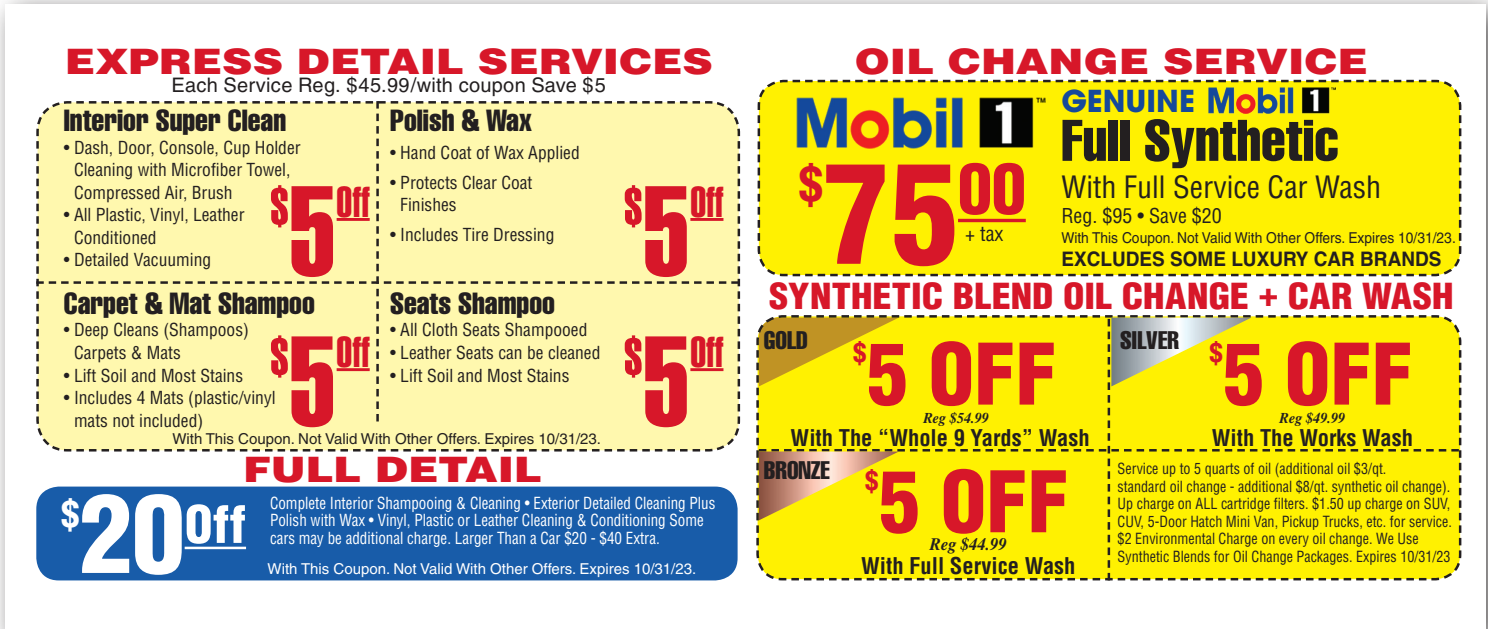
<style>
.page{position:relative;width:1488px;height:629px;background:#fff}
.page>*{position:absolute;margin:0;border:0;box-sizing:border-box;transform-origin:0 0}
.t1{font:900 condensed 135px "Helvetica";color:#d71729}
.t2{font:125px "Helvetica Extra Compressed";color:#d71729}
.t3{font:900 condensed 82.5px "Helvetica";color:#d71729}
.t4{font:extra-condensed 57.5px "Helvetica";color:#231f20}
.t5{font:900 condensed 50.25px "Helvetica";color:#fff}
.t6{font:50px "Helvetica Extra Compressed";color:#d71729}
.t7{font:900 condensed 48.25px "Helvetica";color:#d71729}
.t8{font:42.5px "Helvetica Extra Compressed";color:#d71729}
.t9{font:900 condensed 36.75px "Helvetica";color:#fff}
.t10{font:900 35px "Helvetica";color:#d71729;scale:1.2 1}
.t11{font:900 condensed 35px "Helvetica";color:#d71729;scale:1.1 1}
.t12{font:extra-condensed 30px "Helvetica";color:#231f20}
.t13{font:condensed 30px "Helvetica";color:#231f20}
.t14{font:700 30px "Avant Garde";color:#15499b}
.t15{font:900 condensed 26.75px "Helvetica";color:#d71729}
.t16{font:extra-condensed 25px "Helvetica";color:#231f20}
.t17{font:700 condensed 22.5px "Helvetica";color:#231f20}
.t18{font:20px "Helvetica";letter-spacing:.015em;color:#231f20}
.t19{font:700 20px "Helvetica";color:#231f20;scale:.95 1}
.t20{font:condensed 20px "Helvetica";color:#231f20}
.t21{font:condensed 17.5px/22.5px "Helvetica";color:#231f20}
.t22{font:italic 700 17.5px "Times";color:#231f20;scale:.95 1}
.t23{font:condensed 16.25px/17.5px "Helvetica";color:#fff;scale:.93 1}
.t24{font:condensed 15px/17.5px "Helvetica";color:#231f20;scale:.94 1}
.t25{font:15px "Helvetica";color:#231f20;scale:.92 1}
.t26{font:15px "Helvetica";color:#231f20}
.t27{font:15px "Helvetica";color:#fff}
.t28{font:italic 700 15px "Times";color:#231f20;scale:.95 1}
.s1{font-size:105px}
</style>
<div class="page">
<div style="left:36px;top:486px;width:702px;height:94px;background:#185ca9;border-radius:22px"></div>
<div style="left:757px;top:79px;width:705px;height:198px;background:#fff101"></div>
<hr style="left:185px;top:546px;width:61px;height:2px;background:#fff">
<div style="left:36px;top:101px;width:705px;height:351px;background:#fff8ae"></div>
<img style="left:796px;top:97px;width:249px;height:52px">
<img style="left:1209px;top:87px;width:127px;height:26px">
<hr style="left:958px;top:219px;width:68px;height:3px;background:#d71729">
<svg style="left:756px;top:315px;width:706px;height:266px;background:#f5e60d"></svg>
<h3 class="t10" style="left:65px;top:39px;width:542px">EXPRESS DETAIL SERVICES</h3>
<p class="t18" style="left:172px;top:73px;width:436px">Each Service Reg. $45.99/with coupon Save $5</p>
<h3 class="t12" style="left:64px;top:101px;width:224px">Interior Super Clean</h3>
<p class="t21" style="left:74px;top:136px;width:228px;text-indent:-10px">• Dash, Door, Console, Cup Holder<br>Cleaning with Microfiber Towel,<br>Compressed Air, Brush</p>
<p class="t21" style="left:74px;top:203px;width:172px;text-indent:-10px">• All Plastic, Vinyl, Leather<br>Conditioned</p>
<p class="t21" style="left:64px;top:248px;width:149px">• Detailed Vacuuming</p>
<h3 class="t12" style="left:64px;top:284px;width:252px">Carpet &amp; Mat Shampoo</h3>
<p class="t21" style="left:74px;top:318px;width:176px;text-indent:-10px">• Deep Cleans (Shampoos)<br>Carpets &amp; Mats</p>
<p class="t21" style="left:64px;top:363px;width:181px">• Lift Soil and Most Stains</p>
<p class="t21" style="left:74px;top:386px;width:203px;text-indent:-10px">• Includes 4 Mats (plastic/vinyl mats not included)</p>
<h3 class="t6" style="left:270px;top:176px;width:20px">$</h3>
<h2 class="t2" style="left:289px;top:155px;width:48px">5</h2>
<h3 class="t8" style="left:337px;top:176px;width:35px">Off</h3>
<h3 class="t6" style="left:270px;top:326px;width:20px">$</h3>
<h2 class="t2" style="left:289px;top:305px;width:48px">5</h2>
<h3 class="t8" style="left:337px;top:326px;width:35px">Off</h3>
<h3 class="t12" style="left:390px;top:101px;width:143px">Polish &amp; Wax</h3>
<p class="t21" style="left:390px;top:141px;width:191px">• Hand Coat of Wax Applied</p>
<p class="t21" style="left:400px;top:171px;width:134px;text-indent:-10px">• Protects Clear Coat<br>Finishes</p>
<p class="t21" style="left:390px;top:223px;width:166px">• Includes Tire Dressing</p>
<h3 class="t12" style="left:390px;top:284px;width:166px">Seats Shampoo</h3>
<p class="t21" style="left:390px;top:318px;width:199px">• All Cloth Seats Shampooed</p>
<p class="t21" style="left:390px;top:341px;width:212px">• Leather Seats can be cleaned</p>
<p class="t21" style="left:390px;top:363px;width:181px">• Lift Soil and Most Stains</p>
<p class="t26" style="left:172px;top:429px;width:430px">With This Coupon. Not Valid With Other Offers. Expires 10/31/23.</p>
<h3 class="t10" style="left:243px;top:446px;width:250px">FULL DETAIL</h3>
<h3 class="t6" style="left:624px;top:176px;width:20px">$</h3>
<h2 class="t2" style="left:643px;top:155px;width:48px">5</h2>
<h3 class="t8" style="left:690px;top:176px;width:35px">Off</h3>
<h3 class="t6" style="left:624px;top:326px;width:20px">$</h3>
<h2 class="t2" style="left:643px;top:305px;width:48px">5</h2>
<h3 class="t8" style="left:690px;top:326px;width:35px">Off</h3>
<h3 class="t9" style="left:61px;top:490px;width:20px">$</h3>
<h3 class="t5" style="left:80px;top:492px;width:168px"><span class="s1">20</span>Off</h3>
<p class="t23" style="left:270px;top:493px;width:480px">Complete Interior Shampooing &amp; Cleaning • Exterior Detailed Cleaning Plus<br>Polish with Wax • Vinyl, Plastic or Leather Cleaning &amp; Conditioning Some cars may be additional charge. Larger Than a Car $20 - $40 Extra.</p>
<p class="t27" style="left:268px;top:559px;width:430px">With This Coupon. Not Valid With Other Offers. Expires 10/31/23.</p>
<h3 class="t10" style="left:855px;top:39px;width:429px">OIL CHANGE SERVICE</h3>
<h3 class="t7" style="left:799px;top:153px;width:26px">$</h3>
<h1 class="t1" style="left:823px;top:128px;width:204px">75<sup>00</sup></h1>
<p class="t20" style="left:965px;top:221px;width:40px">+ tax</p>
<h3 class="t14" style="left:1061px;top:81px;width:135px">GENUINE</h3>
<h3 class="t4" style="left:1061px;top:104px;width:279px">Full Synthetic</h3>
<h3 class="t13" style="left:1061px;top:168px;width:321px">With Full Service Car Wash</h3>
<p class="t20" style="left:1061px;top:203px;width:162px">Reg. $95 • Save $20</p>
<p class="t25" style="left:1061px;top:229px;width:430px">With This Coupon. Not Valid With Other Offers. Expires 10/31/23.</p>
<p class="t19" style="left:1061px;top:246px;width:402px">EXCLUDES SOME LUXURY CAR BRANDS</p>
<h3 class="t11" style="left:769px;top:273px;width:624px">SYNTHETIC BLEND OIL CHANGE + CAR WASH</h3>
<h3 class="t16" style="left:764px;top:324px;width:46px">GOLD</h3>
<h3 class="t15" style="left:853px;top:335px;width:15px">$</h3>
<h3 class="t3" style="left:866px;top:322px;width:192px">5 OFF</h3>
<p class="t28" style="left:923px;top:408px;width:71px">Reg $54.99</p>
<p class="t17" style="left:791px;top:423px;width:300px">With The “Whole 9 Yards” Wash</p>
<h3 class="t16" style="left:764px;top:454px;width:67px">BRONZE</h3>
<h3 class="t15" style="left:865px;top:463px;width:15px">$</h3>
<h3 class="t3" style="left:879px;top:449px;width:192px">5 OFF</h3>
<p class="t22" style="left:930px;top:533px;width:82px">Reg $44.99</p>
<p class="t17" style="left:861px;top:551px;width:216px">With Full Service Wash</p>
<h3 class="t16" style="left:1120px;top:324px;width:61px">SILVER</h3>
<h3 class="t15" style="left:1209px;top:335px;width:15px">$</h3>
<h3 class="t3" style="left:1223px;top:322px;width:192px">5 OFF</h3>
<p class="t28" style="left:1279px;top:408px;width:71px">Reg $49.99</p>
<p class="t17" style="left:1212px;top:423px;width:203px">With The Works Wash</p>
<p class="t24" style="left:1118px;top:459px;width:357px">Service up to 5 quarts of oil (additional oil $3/qt.<br>standard oil change - additional $8/qt. synthetic oil change).<br>Up charge on ALL cartridge filters. $1.50 up charge on SUV, CUV, 5-Door Hatch Mini Van, Pickup Trucks, etc. for service. $2 Environmental Charge on every oil change. We Use Synthetic Blends for Oil Change Packages. Expires 10/31/23</p>
</div>
